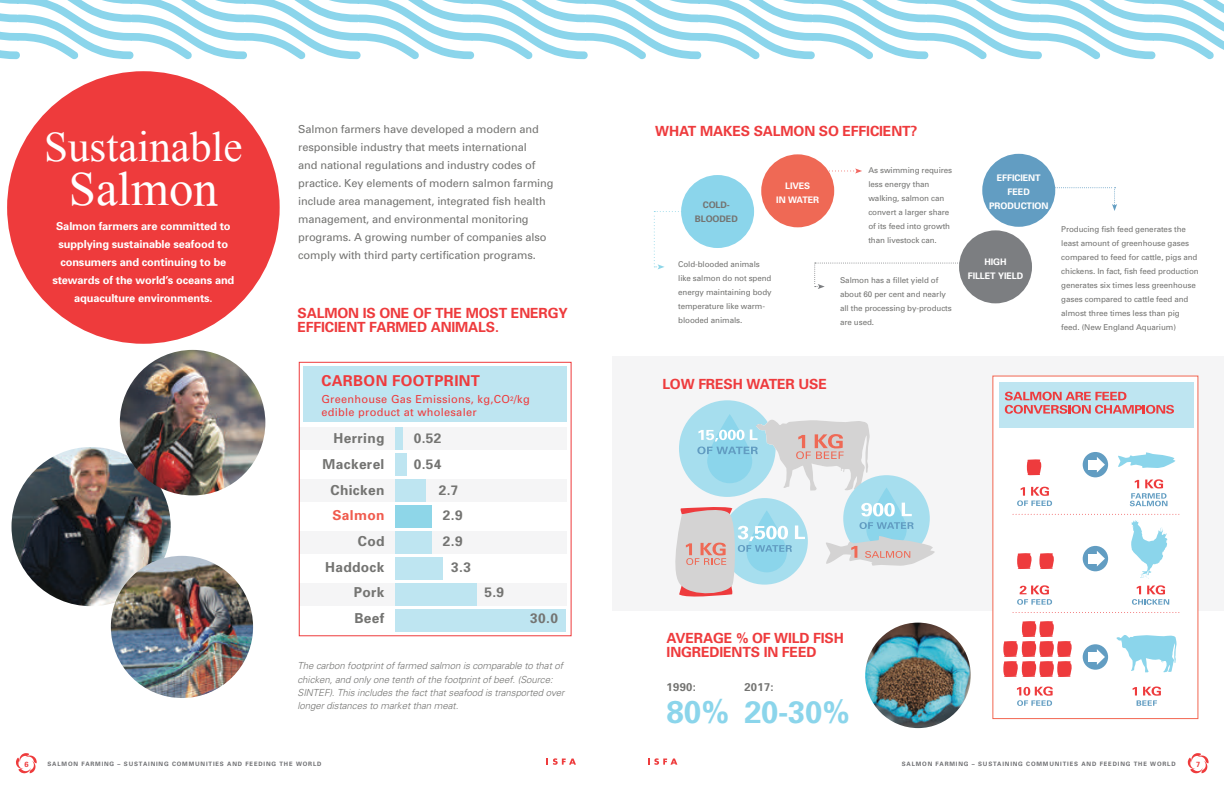
<style>
.page{position:relative;width:1224px;height:792px;background:#fff}
.page>*{position:absolute;margin:0;border:0;box-sizing:border-box;transform-origin:0 0}
.t1{font:48.7px "Mongolian Baiti";color:#fff}
.t2{font:43px "Mongolian Baiti";color:#fff}
.t3{font:700 31.5px "Univers";color:#8bd5eb}
.t4{font:700 31px "Univers";color:#8bd5eb}
.t5{font:700 15px "Univers";letter-spacing:.025em;color:#ee3b3d}
.t6{font:700 14px/14px "Univers";letter-spacing:-.01em;color:#ee3b3d}
.t7{font:700 13.7px/25.7px "Univers";letter-spacing:.025em;color:#747472;text-align:right}
.t8{font:700 13.7px "Univers";letter-spacing:.025em;color:#f05b4e}
.t9{font:700 11.3px "Univers";letter-spacing:.025em;color:#747472}
.t10{font:11px/18px "Univers";letter-spacing:-.01em;color:#747472}
.t11{font:700 11px/18px "Univers";letter-spacing:-.01em;color:#fff;text-align:center}
.t12{font:11px/13.2px "Univers";letter-spacing:.025em;color:#ee3b3d}
.t13{font:italic 300 9.7px/13.4px "Univers";letter-spacing:-.01em;color:#747472}
.t14{font:700 9px/14px "Univers";letter-spacing:-.01em;color:#fff;text-align:center}
.t15{font:700 9px/14px "Univers";letter-spacing:-.01em;color:#747472;text-align:center}
.t16{font:8px/14px "Univers";letter-spacing:-.01em;color:#747472}
.t17{font:700 7.5px "Univers";color:#ee3b3c}
.t18{font:700 6px "Univers";letter-spacing:.14em;color:#6f7073}
.s1{font-size:6.4px}
</style>
<div class="page">
<svg style="left:16px;top:753px;width:21px;height:20px"></svg>
<svg style="left:1188px;top:753px;width:21px;height:20px"></svg>
<svg style="left:547px;top:758px;width:29px;height:7px"></svg>
<svg style="left:648px;top:758px;width:29px;height:7px"></svg>
<div style="left:612px;top:356px;width:612px;height:255px;background:#f5f5f6"></div>
<div style="left:681px;top:175px;width:73px;height:73px;background:#8bd5eb;border-radius:50%"></div>
<div style="left:959px;top:230px;width:73px;height:73px;background:#7c7e81;border-radius:50%"></div>
<div style="left:982px;top:154px;width:73px;height:73px;background:#629dc2;border-radius:50%"></div>
<div style="left:993px;top:376px;width:205px;height:343px;background:#fff"></div>
<div style="left:999px;top:382px;width:195px;height:46px;background:#bee5f1"></div>
<svg style="left:1005px;top:392px;width:169px;height:22px"></svg>
<svg style="left:1026px;top:459px;width:16px;height:17px"></svg>
<svg style="left:1003px;top:621px;width:69px;height:56px"></svg>
<svg style="left:1017px;top:487px;width:35px;height:19px"></svg>
<svg style="left:1017px;top:585px;width:35px;height:20px"></svg>
<svg style="left:1017px;top:687px;width:36px;height:19px"></svg>
<svg style="left:1133px;top:687px;width:28px;height:19px"></svg>
<svg style="left:1132px;top:585px;width:37px;height:20px"></svg>
<svg style="left:1130px;top:479px;width:38px;height:27px"></svg>
<svg style="left:1118px;top:452px;width:57px;height:16px"></svg>
<svg style="left:1116px;top:635px;width:61px;height:38px"></svg>
<div style="left:1083px;top:452px;width:25px;height:25px;background:#629dc2;border-radius:50%"></div>
<div style="left:1088px;top:460px;width:10px;height:10px;background:#fff"></div>
<svg style="left:1097px;top:457px;width:8px;height:16px"></svg>
<div style="left:1083px;top:644px;width:25px;height:26px;background:#629dc2;border-radius:50%"></div>
<div style="left:1088px;top:652px;width:10px;height:10px;background:#fff"></div>
<svg style="left:1097px;top:649px;width:8px;height:16px"></svg>
<svg style="left:1012px;top:514px;width:168px;height:65px"></svg>
<svg style="left:1012px;top:612px;width:168px;height:1px"></svg>
<div style="left:299px;top:427px;width:267px;height:23px;background:#f5f5f6"></div>
<div style="left:299px;top:479px;width:267px;height:23px;background:#f5f5f6"></div>
<div style="left:299px;top:531px;width:267px;height:23px;background:#f5f5f6"></div>
<div style="left:299px;top:583px;width:267px;height:23px;background:#f5f5f6"></div>
<div style="left:303px;top:366px;width:263px;height:56px;background:#bee5f1"></div>
<div style="left:299px;top:362px;width:272px;height:274px;border:1px solid #ee3b3c"></div>
<div style="left:395px;top:427px;width:7px;height:23px;background:#bee5f1"></div>
<div style="left:395px;top:453px;width:12px;height:23px;background:#bee5f1"></div>
<div style="left:395px;top:505px;width:37px;height:23px;background:#8ed6e8"></div>
<div style="left:395px;top:479px;width:31px;height:23px;background:#bee5f1"></div>
<div style="left:395px;top:531px;width:37px;height:23px;background:#bee5f1"></div>
<div style="left:395px;top:557px;width:48px;height:23px;background:#bee5f1"></div>
<div style="left:395px;top:583px;width:82px;height:23px;background:#bee5f1"></div>
<div style="left:395px;top:609px;width:171px;height:23px;background:#bee5f1"></div>
<div style="left:721px;top:498px;width:87px;height:87px;background:#a6deee;border-radius:50%"></div>
<svg style="left:675px;top:505px;width:130px;height:92px"></svg>
<div style="left:679px;top:400px;width:97px;height:97px;background:#a6deee;border-radius:50%"></div>
<svg style="left:697px;top:418px;width:173px;height:73px"></svg>
<div style="left:843px;top:475px;width:87px;height:87px;background:#a6deee;border-radius:50%"></div>
<svg style="left:866px;top:487px;width:41px;height:62px"></svg>
<svg style="left:861px;top:503px;width:34px;height:13px"></svg>
<svg style="left:902px;top:503px;width:10px;height:13px"></svg>
<svg style="left:860px;top:522px;width:54px;height:7px"></svg>
<svg style="left:826px;top:536px;width:109px;height:30px"></svg>
<svg style="left:0;top:0;width:1224px;height:59px"></svg>
<div style="left:7px;top:71px;width:273px;height:273px;background:#ee3b3c;border-radius:50%"></div>
<div style="left:761px;top:154px;width:73px;height:73px;background:#ef6955;border-radius:50%"></div>
<img style="left:865px;top:623px;width:106px;height:105px;border-radius:53px">
<svg style="left:826px;top:168px;width:36px;height:6px"></svg>
<svg style="left:654px;top:211px;width:45px;height:58px"></svg>
<svg style="left:814px;top:263px;width:149px;height:26px"></svg>
<svg style="left:1048px;top:187px;width:69px;height:24px"></svg>
<img style="left:12px;top:447px;width:159px;height:159px;border-radius:80px">
<img style="left:111px;top:556px;width:142px;height:142px;border-radius:71px">
<img style="left:120px;top:350px;width:145px;height:145px;border-radius:73px">
<h2 class="t2" style="left:44px;top:125px;width:200px">Sustainable</h2>
<h1 class="t1" style="left:69px;top:164px;width:150px">Salmon</h1>
<h3 class="t11" style="left:52px;top:217px;width:183px">Salmon farmers are committed to supplying sustainable seafood to consumers and continuing to be stewards of the world’s oceans and aquaculture environments.</h3>
<p class="t10" style="left:298px;top:120px;width:257px">Salmon farmers have developed a modern and responsible industry that meets international<br>and national regulations and industry codes of practice. Key elements of modern salmon farming include area management, integrated fish health management, and environmental monitoring programs. A growing number of companies also comply with third party certification programs.</p>
<h3 class="t6" style="left:655px;top:123px;width:264px">WHAT MAKES SALMON SO EFFICIENT?</h3>
<p class="t16" style="left:678px;top:257px;width:95px">Cold-blooded animals like salmon do not spend energy maintaining body temperature like warm&shy;blooded animals.</p>
<p class="t16" style="left:868px;top:163px;width:85px">As swimming requires less energy than walking, salmon can convert a larger share of its feed into growth than livestock can.</p>
<p class="t14" style="left:776px;top:178px;width:44px">LIVES<br>IN WATER</p>
<p class="t15" style="left:695px;top:197px;width:44px">COLD-<br>BLOODED</p>
<p class="t16" style="left:840px;top:273px;width:113px">Salmon has a fillet yield of about 60 per cent and nearly all the processing by-products are used.</p>
<h3 class="t6" style="left:298px;top:306px;width:272px">SALMON IS ONE OF THE MOST ENERGY<br>EFFICIENT FARMED ANIMALS.</h3>
<p class="t14" style="left:989px;top:171px;width:61px">EFFICIENT<br>FEED<br>PRODUCTION</p>
<p class="t14" style="left:968px;top:254px;width:57px">HIGH<br>FILLET YIELD</p>
<p class="t16" style="left:1061px;top:222px;width:139px">Producing fish feed generates the least amount of greenhouse gases compared to feed for cattle, pigs and chickens. In fact, fish feed production generates six times less greenhouse gases compared to cattle feed and almost three times less than pig feed. (New England Aquarium)</p>
<h3 class="t5" style="left:321px;top:371px;width:160px">CARBON FOOTPRINT</h3>
<h3 class="t12" style="left:321px;top:392px;width:210px">Greenhouse Gas Emissions, kg,CO<span class="s1">2</span>/kg edible product at wholesaler</h3>
<h3 class="t7" style="left:323px;top:425px;width:63px">Herring<br>Mackerel<br>Chicken</h3>
<h3 class="t8" style="left:332px;top:507px;width:54px">Salmon</h3>
<h3 class="t7" style="left:325px;top:528px;width:61px">Cod<br>Haddock<br>Pork<br>Beef</h3>
<h3 class="t7" style="left:414px;top:425px;width:29px">0.52</h3>
<h3 class="t7" style="left:414px;top:451px;width:29px">0.54</h3>
<h3 class="t7" style="left:439px;top:477px;width:21px">2.7</h3>
<h3 class="t7" style="left:443px;top:502px;width:21px">2.9</h3>
<h3 class="t7" style="left:443px;top:528px;width:21px">2.9</h3>
<h3 class="t7" style="left:451px;top:554px;width:21px">3.3</h3>
<h3 class="t7" style="left:485px;top:579px;width:21px">5.9</h3>
<h3 class="t7" style="left:530px;top:605px;width:29px">30.0</h3>
<p class="t13" style="left:298px;top:659px;width:268px">The carbon footprint of farmed salmon is comparable to that of chicken, and only one tenth of the footprint of beef. (Source:<br>SINTEF). This includes the fact that seafood is transported over longer distances to market than meat.</p>
<h3 class="t6" style="left:662px;top:377px;width:166px">LOW FRESH WATER USE</h3>
<h3 class="t6" style="left:667px;top:631px;width:179px">AVERAGE % OF WILD FISH<br>INGREDIENTS IN FEED</h3>
<h3 class="t9" style="left:744px;top:680px;width:31px">2017:</h3>
<h3 class="t4" style="left:744px;top:692px;width:107px">20-30%</h3>
<h3 class="t9" style="left:667px;top:680px;width:31px">1990:</h3>
<h3 class="t3" style="left:667px;top:691px;width:64px">80%</h3>
<p class="t17" style="left:24px;top:759px;width:6px">6</p>
<p class="t18" style="left:48px;top:761px;width:276px">SALMON FARMING – SUSTAINING COMMUNITIES AND FEEDING THE WORLD</p>
<p class="t18" style="left:902px;top:761px;width:276px">SALMON FARMING – SUSTAINING COMMUNITIES AND FEEDING THE WORLD</p>
<p class="t17" style="left:1196px;top:759px;width:6px">7</p>
</div>
